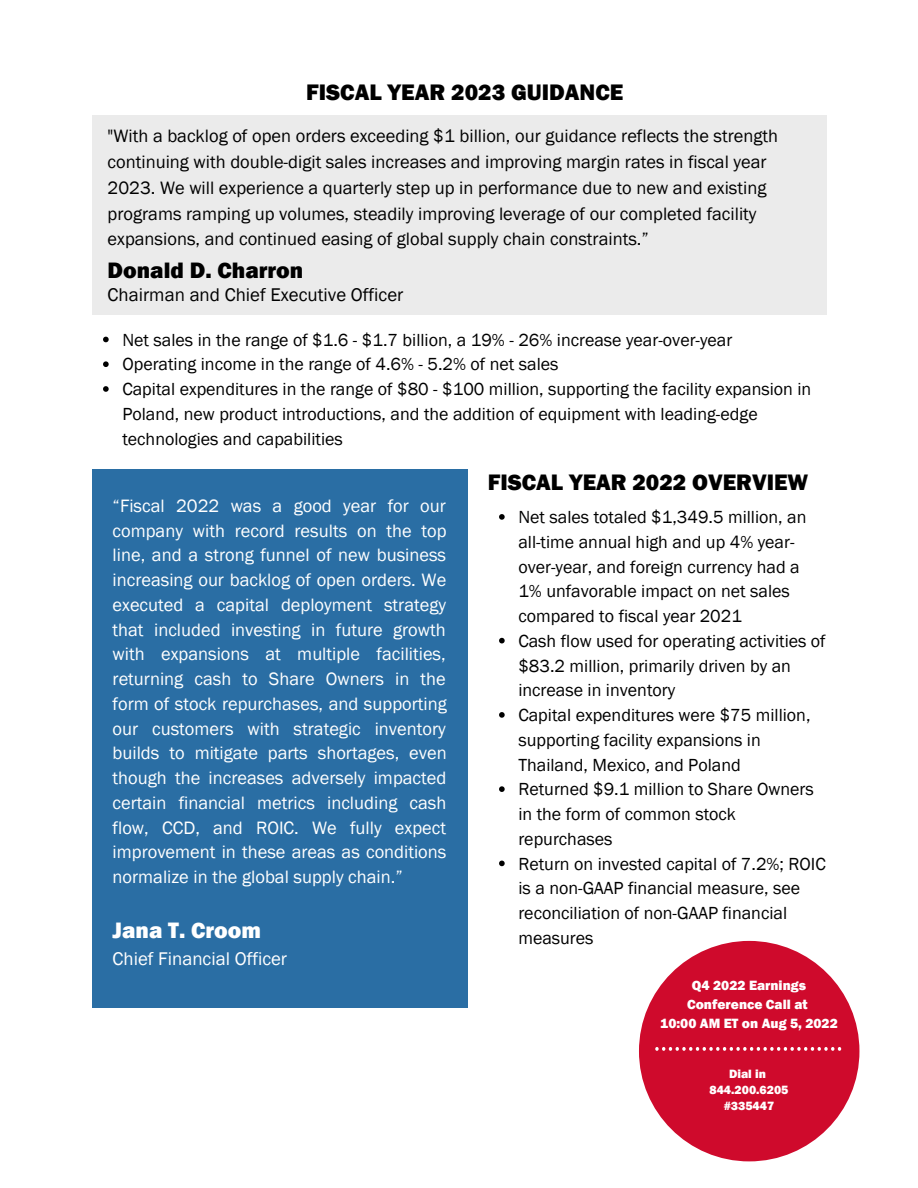
<style>
.page{position:relative;width:918px;height:1188px;background:#fff}
.page>*{position:absolute;margin:0;border:0;box-sizing:border-box;transform-origin:0 0}
.t1{font:800 23.1px "Franklin Gothic";color:#000}
.t2{font:800 22.95px "Franklin Gothic";color:#000}
.t3{font:800 22.95px "Franklin Gothic";color:#fff}
.t4{font:18.9px "Franklin Gothic";color:#000}
.t5{font:18.9px "Franklin Gothic";color:#fff}
.t6{font:18.45px/24.8px "Franklin Gothic";color:#fff;text-align:justify}
.t7{font:18.45px/25.8px "Franklin Gothic";color:#000}
.t8{font:18px/24.8px "Franklin Gothic";color:#000}
.t9{font:800 13.8px/19.2px "Franklin Gothic";color:#fff;text-align:center}
.t10{font:800 12.3px/16.5px "Franklin Gothic";color:#fff;text-align:center}
</style>
<div class="page">
<div style="left:92px;top:115px;width:734px;height:199px;background:#ebebeb"></div>
<div style="left:92px;top:469px;width:376px;height:539px;background:#2a6ea4"></div>
<svg style="left:103px;top:337px;width:6px;height:5px"></svg>
<svg style="left:103px;top:361px;width:6px;height:6px"></svg>
<svg style="left:103px;top:386px;width:6px;height:6px"></svg>
<svg style="left:499px;top:514px;width:6px;height:6px"></svg>
<svg style="left:499px;top:638px;width:6px;height:5px"></svg>
<svg style="left:499px;top:712px;width:6px;height:6px"></svg>
<svg style="left:499px;top:786px;width:6px;height:6px"></svg>
<svg style="left:499px;top:861px;width:6px;height:5px"></svg>
<div style="left:639px;top:941px;width:220px;height:220px;background:#cf0a2c;border-radius:50%"></div>
<svg style="left:655px;top:1047px;width:186px;height:4px"></svg>
<p class="t1" style="left:306px;top:79px;width:319px">FISCAL YEAR 2023 GUIDANCE</p>
<p class="t7" style="left:108px;top:123px;width:672px">"With a backlog of open orders exceeding $1 billion, our guidance reflects the strength continuing with double-digit sales increases and improving margin rates in fiscal year 2023. We will experience a quarterly step up in performance due to new and existing programs ramping up volumes, steadily improving leverage of our completed facility expansions, and continued easing of global supply chain constraints.”</p>
<p class="t2" style="left:108px;top:257px;width:197px">Donald D. Charron</p>
<p class="t4" style="left:108px;top:284px;width:297px">Chairman and Chief Executive Officer</p>
<p class="t8" style="left:122px;top:327px;width:691px">Net sales in the range of $1.6 - $1.7 billion, a 19% - 26% increase year-over-year<br>Operating income in the range of 4.6% - 5.2% of net sales<br>Capital expenditures in the range of $80 - $100 million, supporting the facility expansion in Poland, new product introductions, and the addition of equipment with leading-edge technologies and capabilities</p>
<p class="t6" style="left:113px;top:493px;width:336px">“Fiscal 2022 was a good year for our company with record results on the top line, and a strong funnel of new business increasing our backlog of open orders. We executed a capital deployment strategy that included investing in future growth with expansions at multiple facilities, returning cash to Share Owners in the form of stock repurchases, and supporting our customers with strategic inventory builds to mitigate parts shortages, even though the increases adversely impacted certain financial metrics including cash flow, CCD, and ROIC. We fully expect improvement in these areas as conditions normalize in the global supply chain.”</p>
<p class="t3" style="left:113px;top:917px;width:150px">Jana T. Croom</p>
<p class="t5" style="left:113px;top:948px;width:176px">Chief Financial Officer</p>
<p class="t1" style="left:488px;top:469px;width:322px">FISCAL YEAR 2022 OVERVIEW</p>
<p class="t8" style="left:518px;top:504px;width:309px">Net sales totaled $1,349.5 million, an all-time annual high and up 4% year&shy;over-year, and foreign currency had a<br>1% unfavorable impact on net sales compared to fiscal year 2021<br>Cash flow used for operating activities of $83.2 million, primarily driven by an increase in inventory<br>Capital expenditures were $75 million, supporting facility expansions in<br>Thailand, Mexico, and Poland<br>Returned $9.1 million to Share Owners in the form of common stock repurchases<br>Return on invested capital of 7.2%; ROIC is a non-GAAP financial measure, see reconciliation of non-GAAP financial measures</p>
<p class="t9" style="left:660px;top:975px;width:179px">Q4 2022 Earnings<br>Conference Call at<br>10:00 AM ET on Aug 5, 2022</p>
<p class="t10" style="left:709px;top:1065px;width:81px">Dial in<br>844.200.6205 #335447</p>
</div>
